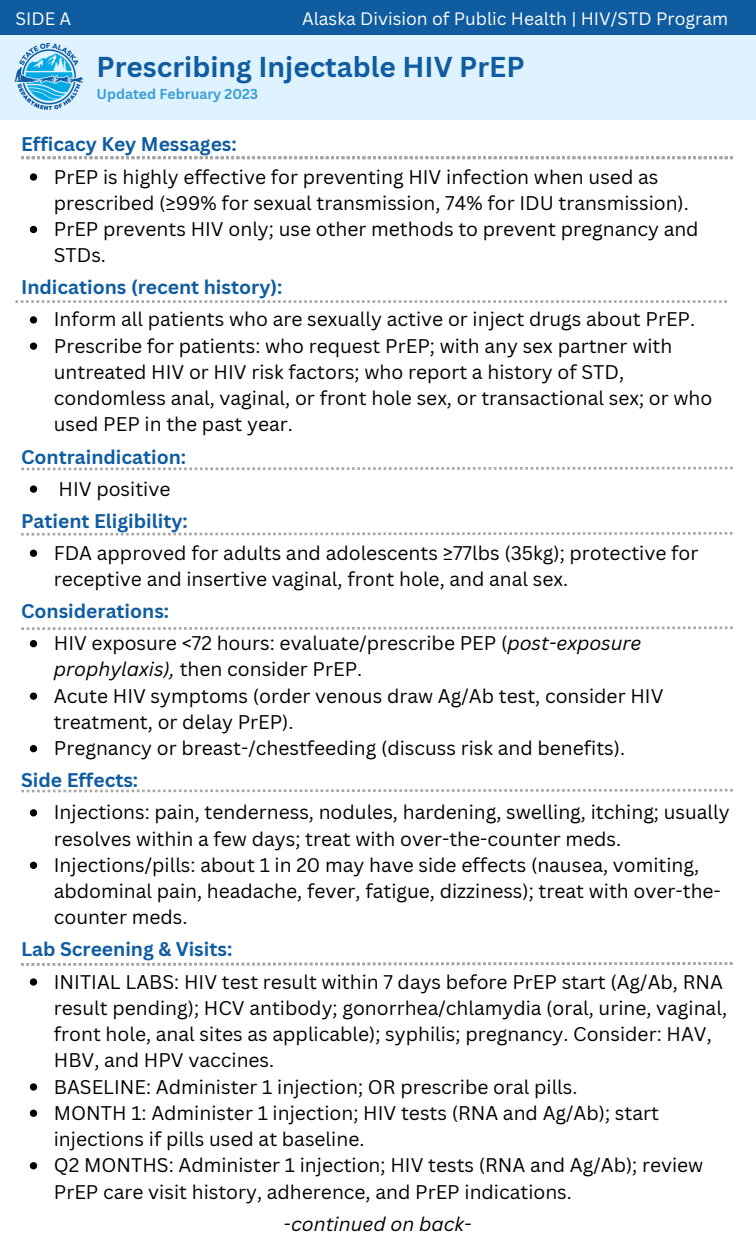
<style>
.page{position:relative;width:756px;height:1260px;background:#fff}
.page>*{position:absolute;margin:0;border:0;box-sizing:border-box;transform-origin:0 0}
.t1{font:700 28px "Canva Sans";color:#0f5ca1}
.t2{font:19.25px/26.2px "Canva Sans";color:#000}
.t3{font:700 19.25px "Canva Sans";color:#0f5ca1}
.t4{font:italic 19.25px "Canva Sans";color:#000}
.t5{font:17.5px "Canva Sans";color:#fff}
.t6{font:700 14px "Canva Sans";color:#3b9dd6}
.s1{font-style:italic}
.s2{font-style:normal}
</style>
<div class="page">
<div style="left:0;top:0;width:756px;height:120px;background:#def2ff"></div>
<div style="left:0;top:0;width:756px;height:34px;background:#0f5ca1"></div>
<img style="left:14px;top:43px;width:69px;height:66px">
<svg style="left:30px;top:173px;width:7px;height:8px"></svg>
<svg style="left:30px;top:226px;width:7px;height:7px"></svg>
<svg style="left:30px;top:316px;width:7px;height:8px"></svg>
<svg style="left:30px;top:343px;width:7px;height:7px"></svg>
<svg style="left:30px;top:485px;width:7px;height:8px"></svg>
<svg style="left:30px;top:550px;width:7px;height:7px"></svg>
<svg style="left:30px;top:640px;width:7px;height:7px"></svg>
<svg style="left:30px;top:693px;width:7px;height:7px"></svg>
<svg style="left:30px;top:745px;width:7px;height:7px"></svg>
<svg style="left:30px;top:809px;width:7px;height:7px"></svg>
<svg style="left:30px;top:862px;width:7px;height:7px"></svg>
<svg style="left:30px;top:978px;width:7px;height:8px"></svg>
<svg style="left:30px;top:1083px;width:7px;height:8px"></svg>
<svg style="left:30px;top:1110px;width:7px;height:7px"></svg>
<svg style="left:30px;top:1162px;width:7px;height:7px"></svg>
<svg style="left:21px;top:467px;width:712px;height:3px"></svg>
<svg style="left:21px;top:532px;width:711px;height:4px"></svg>
<svg style="left:21px;top:962px;width:711px;height:4px"></svg>
<svg style="left:21px;top:156px;width:712px;height:3px"></svg>
<svg style="left:16px;top:300px;width:711px;height:3px"></svg>
<svg style="left:21px;top:789px;width:712px;height:3px"></svg>
<svg style="left:21px;top:626px;width:712px;height:4px"></svg>
<p class="t5" style="left:16px;top:6px;width:57px">SIDE A</p>
<p class="t5" style="left:302px;top:6px;width:428px">Alaska Division of Public Health | HIV/STD Program</p>
<p class="t1" style="left:97px;top:47px;width:430px">Prescribing Injectable HIV PrEP</p>
<p class="t6" style="left:97px;top:85px;width:163px">Updated February 2023</p>
<p class="t3" style="left:21px;top:131px;width:217px">Efficacy Key Messages:</p>
<p class="t2" style="left:54px;top:163px;width:637px">PrEP is highly effective for preventing HIV infection when used as prescribed (≥99% for sexual transmission, 74% for IDU transmission).</p>
<p class="t2" style="left:54px;top:215px;width:646px">PrEP prevents HIV only; use other methods to prevent pregnancy and<br>STDs.</p>
<p class="t3" style="left:21px;top:274px;width:263px">Indications (recent history):</p>
<p class="t2" style="left:54px;top:306px;width:643px">Inform all patients who are sexually active or inject drugs about PrEP.</p>
<p class="t2" style="left:54px;top:332px;width:660px">Prescribe for patients: who request PrEP; with any sex partner with untreated HIV or HIV risk factors; who report a history of STD, condomless anal, vaginal, or front hole sex, or transactional sex; or who used PEP in the past year.</p>
<p class="t3" style="left:21px;top:443px;width:167px">Contraindication:</p>
<p class="t2" style="left:59px;top:475px;width:113px">HIV positive</p>
<p class="t3" style="left:21px;top:507px;width:168px">Patient Eligibility:</p>
<p class="t2" style="left:54px;top:539px;width:646px">FDA approved for adults and adolescents ≥77lbs (35kg); protective for receptive and insertive vaginal, front hole, and anal sex.</p>
<p class="t3" style="left:21px;top:598px;width:150px">Considerations:</p>
<p class="t2" style="left:54px;top:630px;width:589px">HIV exposure &lt;72 hours: evaluate/prescribe PEP (<span class="s1">post-exposure prophylaxis),</span> then consider PrEP.</p>
<p class="t2" style="left:54px;top:682px;width:611px">Acute HIV symptoms (order venous draw Ag/Ab test, consider HIV treatment, or delay PrEP).</p>
<p class="t2" style="left:54px;top:735px;width:573px">Pregnancy or breast-/chestfeeding (discuss risk and benefits).</p>
<p class="t3" style="left:21px;top:767px;width:119px">Side Effects:</p>
<p class="t2" style="left:54px;top:799px;width:677px">Injections: pain, tenderness, nodules, hardening, swelling, itching; usually resolves within a few days; treat with over-the-counter meds.</p>
<p class="t2" style="left:54px;top:851px;width:669px">Injections/pills: about 1 in 20 may have side effects (nausea, vomiting, abdominal pain, headache, fever, fatigue, dizziness); treat with over-the&shy;counter meds.</p>
<p class="t3" style="left:21px;top:936px;width:213px">Lab Screening &amp; Visits:</p>
<p class="t2" style="left:54px;top:968px;width:675px">INITIAL LABS: HIV test result within 7 days before PrEP start (Ag/Ab, RNA result pending); HCV antibody; gonorrhea/chlamydia (oral, urine, vaginal, front hole, anal sites as applicable); syphilis; pregnancy. Consider: HAV, HBV, and HPV vaccines.</p>
<p class="t2" style="left:54px;top:1073px;width:525px">BASELINE: Administer 1 injection; OR prescribe oral pills.</p>
<p class="t2" style="left:54px;top:1099px;width:607px">MONTH 1: Administer 1 injection; HIV tests (RNA and Ag/Ab); start injections if pills used at baseline.</p>
<p class="t2" style="left:54px;top:1152px;width:651px">Q2 MONTHS: Administer 1 injection; HIV tests (RNA and Ag/Ab); review<br>PrEP care visit history, adherence, and PrEP indications.</p>
<p class="t4" style="left:284px;top:1210px;width:189px"><span class="s2">-</span>continued on back-</p>
</div>
